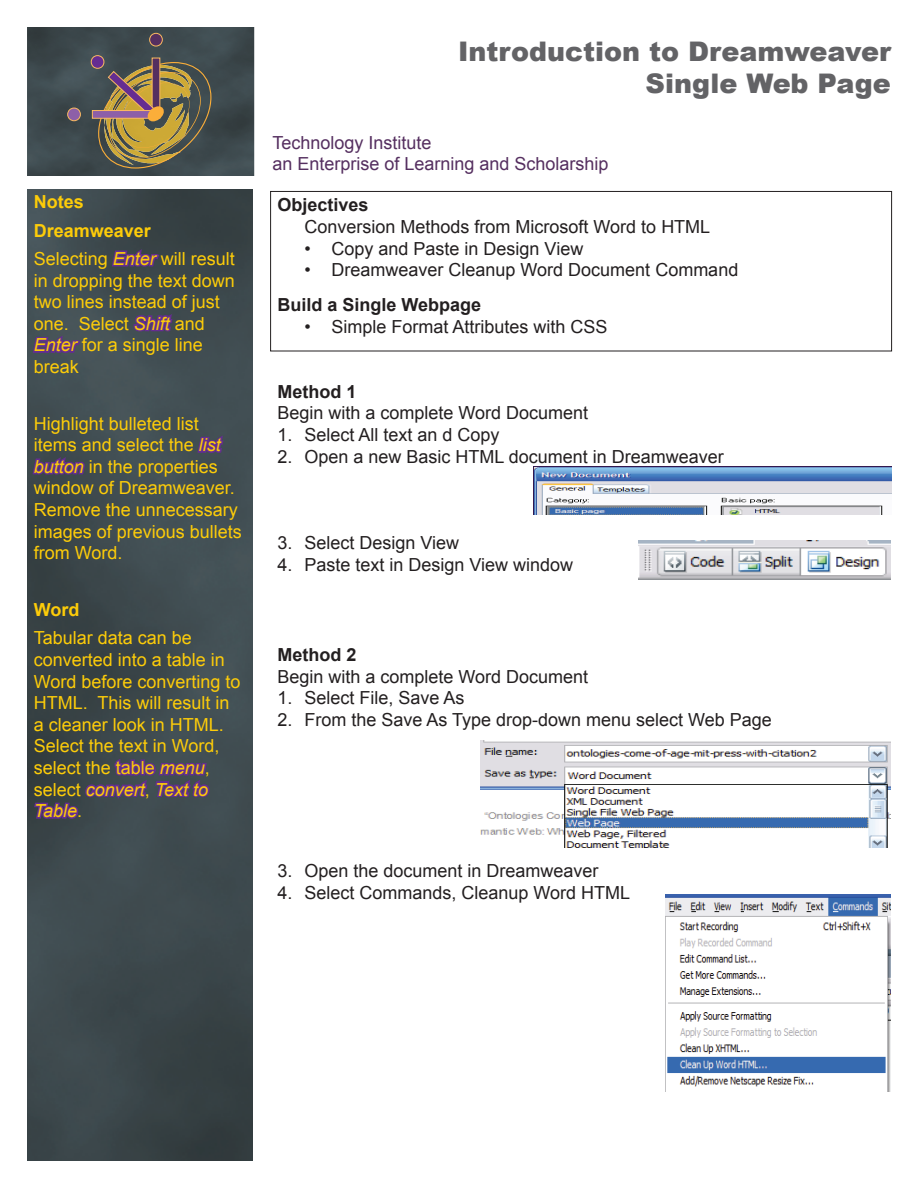
<style>
.page{position:relative;width:918px;height:1188px;background:#fff}
.page>*{position:absolute;margin:0;border:0;box-sizing:border-box;transform-origin:0 0}
.t1{font:112.95px "Century Gothic";color:#552f60}
.t2{font:900 27px/32.4px "Arial";color:#636366;text-align:right}
.t3{font:18px "Arial";color:#231f20}
.t4{font:18px/21.6px "Arial";color:#fdcc09}
.t5{font:18px/21.6px "Arial";color:#552f60}
.t6{font:700 18px "Arial";color:#231f20}
.t7{font:700 18px "Arial";color:#fdcc09}
.s1{font-weight:700}
.s2{font-style:italic}
</style>
<div class="page">
<img style="left:27px;top:189px;width:226px;height:972px">
<div style="left:270px;top:191px;width:622px;height:160px;border:1px solid #231f20"></div>
<img style="left:27px;top:27px;width:227px;height:149px">
<svg style="left:67px;top:33px;width:144px;height:136px;background:#6b674a"></svg>
<img style="left:639px;top:540px;width:252px;height:40px">
<img style="left:481px;top:740px;width:410px;height:108px">
<img style="left:665px;top:895px;width:226px;height:197px">
<svg style="left:110px;top:246px;width:51px;height:26px"></svg>
<svg style="left:132px;top:311px;width:42px;height:23px"></svg>
<svg style="left:31px;top:332px;width:51px;height:26px"></svg>
<svg style="left:196px;top:432px;width:29px;height:23px"></svg>
<svg style="left:31px;top:454px;width:55px;height:23px"></svg>
<svg style="left:32px;top:756px;width:180px;height:65px;background:#46415c"></svg>
<img style="left:533px;top:466px;width:358px;height:49px">
<h1 class="t1" style="left:145px;top:8px;width:24px">i</h1>
<h2 class="t2" style="left:458px;top:35px;width:434px">Introduction to Dreamweaver<br>Single Web Page</h2>
<p class="t5" style="left:272px;top:132px;width:338px">Technology Institute<br>an Enterprise of Learning and Scholarship</p>
<p class="t4" style="left:34px;top:188px;width:203px;line-height:28.3px"><span class="s1">Notes<br>Dreamweaver<br></span>Selecting <span class="s2">Enter</span> will result</p>
<p class="t4" style="left:34px;top:269px;width:203px">in dropping the text down two lines instead of just one. Select <span class="s2">Shift</span> and<br><span class="s2">Enter</span> for a single line break</p>
<p class="t4" style="left:34px;top:413px;width:210px">Highlight bulleted list items and select the <span class="s2">list button</span> in the properties window of Dreamweaver.<br>Remove the unnecessary images of previous bullets from Word.</p>
<p class="t7" style="left:34px;top:600px;width:47px">Word</p>
<p class="t4" style="left:34px;top:627px;width:208px">Tabular data can be converted into a table in<br>Word before converting to<br>HTML. This will result in a cleaner look in HTML.<br>Select the text in Word, select the table <span class="s2">menu</span>, select <span class="s2">convert</span>, <span class="s2">Text to<br>Table</span>.</p>
<p class="t6" style="left:278px;top:195px;width:93px">Objectives</p>
<p class="t3" style="left:305px;top:217px;width:407px">Conversion Methods from Microsoft Word to HTML</p>
<p class="t3" style="left:305px;top:238px;width:280px">• Copy and Paste in Design View</p>
<p class="t3" style="left:305px;top:260px;width:435px">• Dreamweaver Cleanup Word Document Command</p>
<p class="t6" style="left:278px;top:295px;width:205px">Build a Single Webpage</p>
<p class="t3" style="left:305px;top:317px;width:305px">• Simple Format Attributes with CSS</p>
<p class="t6" style="left:277px;top:381px;width:81px">Method 1</p>
<p class="t3" style="left:277px;top:403px;width:312px">Begin with a complete Word Document</p>
<p class="t3" style="left:277px;top:425px;width:224px">1. Select All text an d Copy</p>
<p class="t3" style="left:277px;top:446px;width:448px">2. Open a new Basic HTML document in Dreamweaver</p>
<p class="t3" style="left:277px;top:533px;width:183px">3. Select Design View</p>
<p class="t3" style="left:277px;top:554px;width:297px">4. Paste text in Design View window</p>
<p class="t6" style="left:277px;top:645px;width:81px">Method 2</p>
<p class="t3" style="left:277px;top:666px;width:312px">Begin with a complete Word Document</p>
<p class="t3" style="left:277px;top:688px;width:189px">1. Select File, Save As</p>
<p class="t3" style="left:277px;top:709px;width:496px">2. From the Save As Type drop-down menu select Web Page</p>
<p class="t3" style="left:277px;top:861px;width:323px">3. Open the document in Dreamweaver</p>
<p class="t3" style="left:277px;top:882px;width:354px">4. Select Commands, Cleanup Word HTML</p>
</div>
